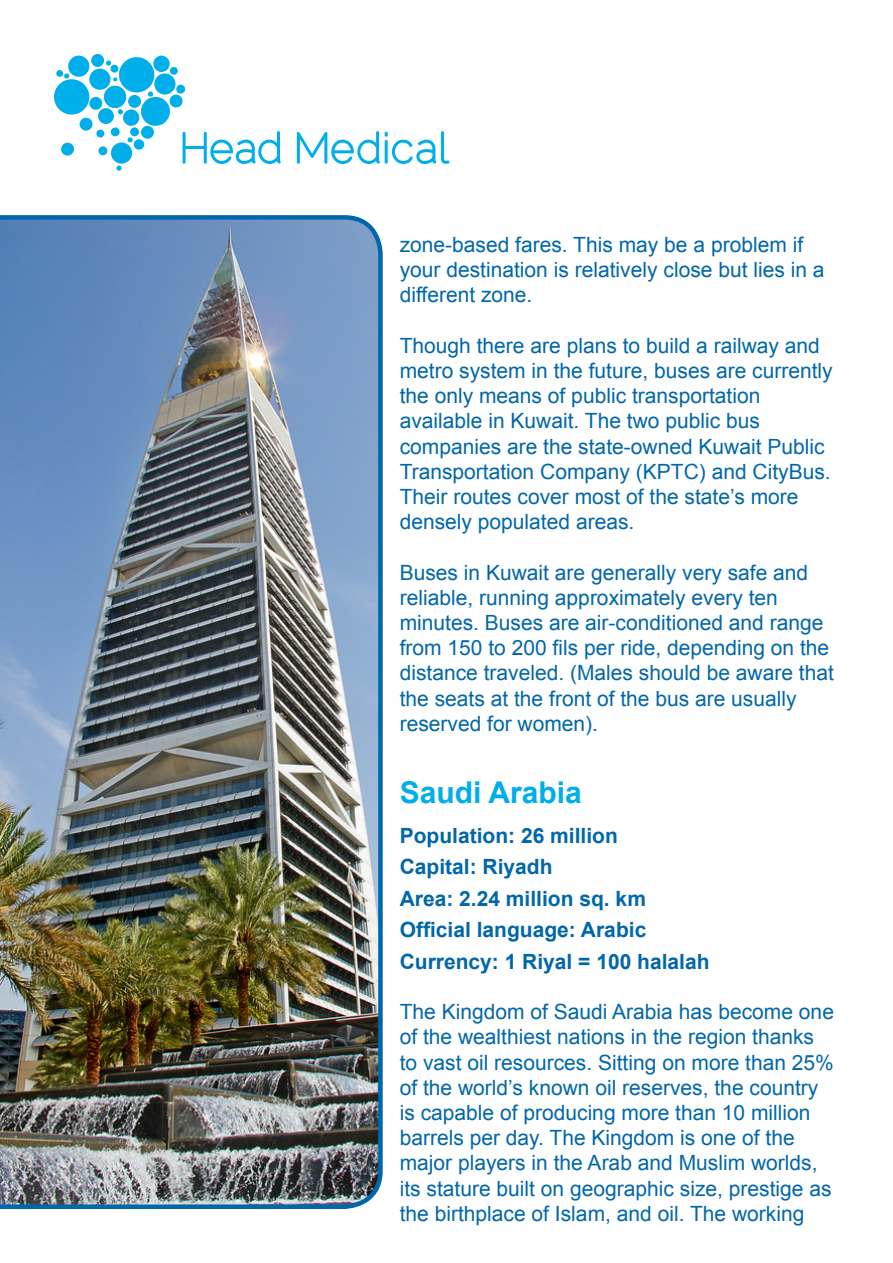
<style>
.page{position:relative;width:893px;height:1263px;background:#fff}
.page>*{position:absolute;margin:0;border:0;box-sizing:border-box;transform-origin:0 0}
.Proper_Heading{font:700 30px "Arial";color:#00afea}
.Proper_Body_Text{font:21px/25.2px "Arial";color:#0067aa}
.Proper_Body_Text-2{font:700 21px "Arial";color:#0067aa}
</style>
<div class="page">
<div style="left:119px;top:57px;width:35px;height:35px;background:#00afea;border-radius:50%"></div>
<div style="left:153px;top:56px;width:17px;height:16px;background:#00afea;border-radius:50%"></div>
<div style="left:123px;top:109px;width:16px;height:17px;background:#00afea;border-radius:50%"></div>
<div style="left:154px;top:73px;width:21px;height:22px;background:#00afea;border-radius:50%"></div>
<div style="left:98px;top:108px;width:16px;height:16px;background:#00afea;border-radius:50%"></div>
<div style="left:89px;top:69px;width:21px;height:21px;background:#00afea;border-radius:50%"></div>
<div style="left:111px;top:142px;width:21px;height:22px;background:#00afea;border-radius:50%"></div>
<div style="left:68px;top:56px;width:21px;height:21px;background:#00afea;border-radius:50%"></div>
<div style="left:170px;top:67px;width:8px;height:8px;background:#00afea;border-radius:50%"></div>
<div style="left:134px;top:139px;width:10px;height:11px;background:#00afea;border-radius:50%"></div>
<div style="left:110px;top:65px;width:8px;height:8px;background:#00afea;border-radius:50%"></div>
<div style="left:96px;top:130px;width:8px;height:8px;background:#00afea;border-radius:50%"></div>
<div style="left:170px;top:95px;width:13px;height:12px;background:#00afea;border-radius:50%"></div>
<div style="left:89px;top:97px;width:13px;height:13px;background:#00afea;border-radius:50%"></div>
<div style="left:91px;top:54px;width:13px;height:13px;background:#00afea;border-radius:50%"></div>
<div style="left:141px;top:126px;width:13px;height:13px;background:#00afea;border-radius:50%"></div>
<div style="left:61px;top:143px;width:13px;height:13px;background:#00afea;border-radius:50%"></div>
<div style="left:176px;top:85px;width:9px;height:9px;background:#00afea;border-radius:50%"></div>
<div style="left:98px;top:146px;width:9px;height:9px;background:#00afea;border-radius:50%"></div>
<div style="left:130px;top:127px;width:9px;height:9px;background:#00afea;border-radius:50%"></div>
<div style="left:111px;top:127px;width:9px;height:9px;background:#00afea;border-radius:50%"></div>
<svg style="left:148px;top:91px;width:5px;height:6px"></svg>
<svg style="left:116px;top:166px;width:6px;height:5px"></svg>
<svg style="left:118px;top:109px;width:5px;height:5px"></svg>
<svg style="left:113px;top:77px;width:4px;height:4px"></svg>
<svg style="left:128px;top:137px;width:5px;height:5px"></svg>
<svg style="left:106px;top:60px;width:5px;height:6px"></svg>
<svg style="left:64px;top:73px;width:5px;height:6px"></svg>
<div style="left:56px;top:70px;width:7px;height:7px;background:#00afea;border-radius:50%"></div>
<div style="left:141px;top:97px;width:29px;height:29px;background:#00afea;border-radius:50%"></div>
<div style="left:104px;top:86px;width:22px;height:22px;background:#00afea;border-radius:50%"></div>
<div style="left:128px;top:95px;width:13px;height:13px;background:#00afea;border-radius:50%"></div>
<div style="left:80px;top:118px;width:13px;height:13px;background:#00afea;border-radius:50%"></div>
<div style="left:54px;top:79px;width:35px;height:36px;background:#00afea;border-radius:50%"></div>
<svg style="left:183px;top:131px;width:98px;height:33px"></svg>
<svg style="left:297px;top:131px;width:153px;height:33px"></svg>
<img style="left:0;top:215px;width:383px;height:994px">
<p class="Proper_Body_Text" style="left:400px;top:232px;width:426px">zone-based fares. This may be a problem if your destination is relatively close but lies in a different zone.</p>
<p class="Proper_Body_Text" style="left:400px;top:333px;width:434px">Though there are plans to build a railway and metro system in the future, buses are currently the only means of public transportation available in Kuwait. The two public bus companies are the state-owned Kuwait Public Transportation Company (KPTC) and CityBus.<br>Their routes cover most of the state’s more densely populated areas.</p>
<p class="Proper_Body_Text" style="left:400px;top:560px;width:436px">Buses in Kuwait are generally very safe and reliable, running approximately every ten minutes. Buses are air-conditioned and range from 150 to 200 fils per ride, depending on the distance traveled. (Males should be aware that the seats at the front of the bus are usually reserved for women).</p>
<p class="Proper_Heading" style="left:400px;top:772px;width:184px">Saudi Arabia</p>
<p class="Proper_Body_Text-2" style="left:400px;top:821px;width:220px">Population: 26 million</p>
<p class="Proper_Body_Text-2" style="left:400px;top:853px;width:154px">Capital: Riyadh</p>
<p class="Proper_Body_Text-2" style="left:400px;top:884px;width:248px">Area: 2.24 million sq. km</p>
<p class="Proper_Body_Text-2" style="left:400px;top:916px;width:248px">Official language: Arabic</p>
<p class="Proper_Body_Text-2" style="left:400px;top:947px;width:311px">Currency: 1 Riyal = 100 halalah</p>
<p class="Proper_Body_Text" style="left:400px;top:999px;width:436px">The Kingdom of Saudi Arabia has become one of the wealthiest nations in the region thanks to vast oil resources. Sitting on more than 25% of the world’s known oil reserves, the country is capable of producing more than 10 million barrels per day. The Kingdom is one of the major players in the Arab and Muslim worlds, its stature built on geographic size, prestige as the birthplace of Islam, and oil. The working</p>
</div>
